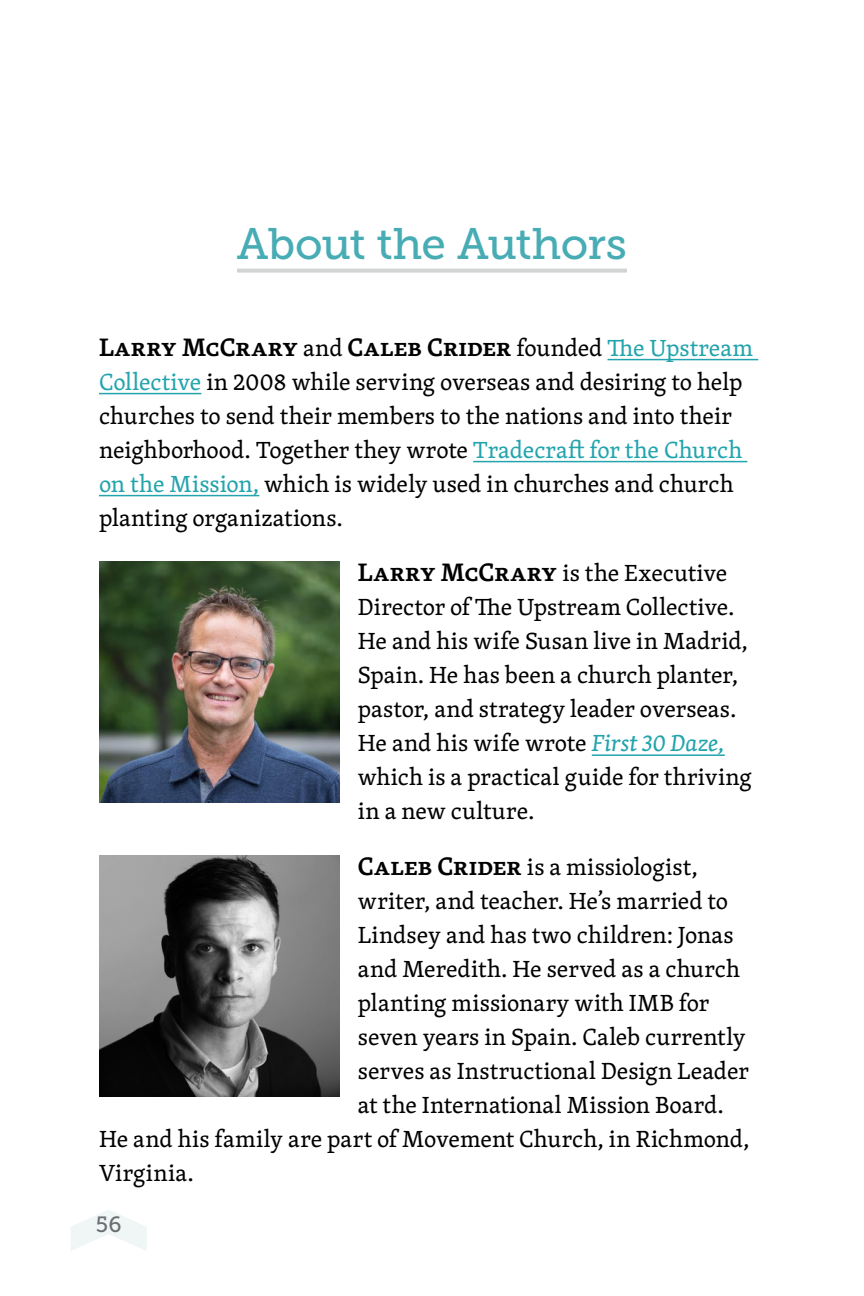
<style>
.page{position:relative;width:864px;height:1296px;background:#fff}
.page>*{position:absolute;margin:0;border:0;box-sizing:border-box;transform-origin:0 0}
.t1{font:44px "Museo Slab 500";letter-spacing:-.02em;color:#48acb4}
.t2{font:600 26px "Skolar Latin";letter-spacing:.005em;color:#000}
.t3{font:24px/34px "Skolar Latin";color:#000}
.t4{font:22px "Museo Slab 500";color:#6d6e71}
.s1{font-weight:400;font-size:24px}
.s2{font-weight:400;font-size:24px;color:#23a4ad}
.s3{color:#23a4ad}
.s4{font-weight:600;font-size:26px}
.s5{font-style:italic;color:#23a4ad}
</style>
<div class="page">
<svg style="left:71px;top:1210px;width:76px;height:41px"></svg>
<svg style="left:237px;top:269px;width:390px;height:4px;background:#d5d7d8"></svg>
<hr style="left:608px;top:359px;width:150px;height:1px;background:#23a4ad">
<hr style="left:99px;top:393px;width:102px;height:1px;background:#23a4ad">
<hr style="left:473px;top:461px;width:274px;height:1px;background:#23a4ad">
<hr style="left:99px;top:495px;width:160px;height:1px;background:#23a4ad">
<hr style="left:592px;top:754px;width:133px;height:2px;background:#23a4ad">
<img style="left:99px;top:562px;width:241px;height:240px">
<img style="left:99px;top:855px;width:241px;height:241px">
<h1 class="t1" style="left:237px;top:219px;width:391px">About the Authors</h1>
<p class="t2" style="left:99px;top:327px;width:656px">Larry McCrary <span class="s1">and</span> Caleb Crider <span class="s1">founded</span> <span class="s2">The Upstream</span></p>
<p class="t3" style="left:99px;top:364px;width:645px"><span class="s3">Collective</span> in 2008 while serving overseas and desiring to help churches to send their members to the nations and into their neighborhood. Together they wrote <span class="s3">Tradecraft for the Church on the Mission,</span> which is widely used in churches and church planting organizations.</p>
<p class="t3" style="left:358px;top:555px;width:395px"><span class="s4">Larry McCrary</span> is the Executive Director of The Upstream Collective.<br>He and his wife Susan live in Madrid, Spain. He has been a church planter, pastor, and strategy leader overseas.<br>He and his wife wrote <span class="s5">First 30 Daze, </span>which is a practical guide for thriving in a new culture.</p>
<p class="t3" style="left:358px;top:849px;width:341px"><span class="s4">Caleb Crider</span> is a missiologist,</p>
<p class="t3" style="left:358px;top:883px;width:372px">writer, and teacher. He’s married to</p>
<p class="t3" style="left:358px;top:917px;width:377px">Lindsey and has two children: Jonas</p>
<p class="t3" style="left:358px;top:951px;width:384px">and Meredith. He served as a church</p>
<p class="t3" style="left:358px;top:985px;width:353px">planting missionary with IMB for</p>
<p class="t3" style="left:358px;top:1019px;width:389px">seven years in Spain. Caleb currently</p>
<p class="t3" style="left:358px;top:1053px;width:393px">serves as Instructional Design Leader</p>
<p class="t3" style="left:358px;top:1087px;width:368px">at the International Mission Board.</p>
<p class="t3" style="left:99px;top:1121px;width:652px">He and his family are part of Movement Church, in Richmond,</p>
<p class="t3" style="left:99px;top:1155px;width:96px">Virginia.</p>
<p class="t4" style="left:96px;top:1212px;width:27px">56</p>
</div>
